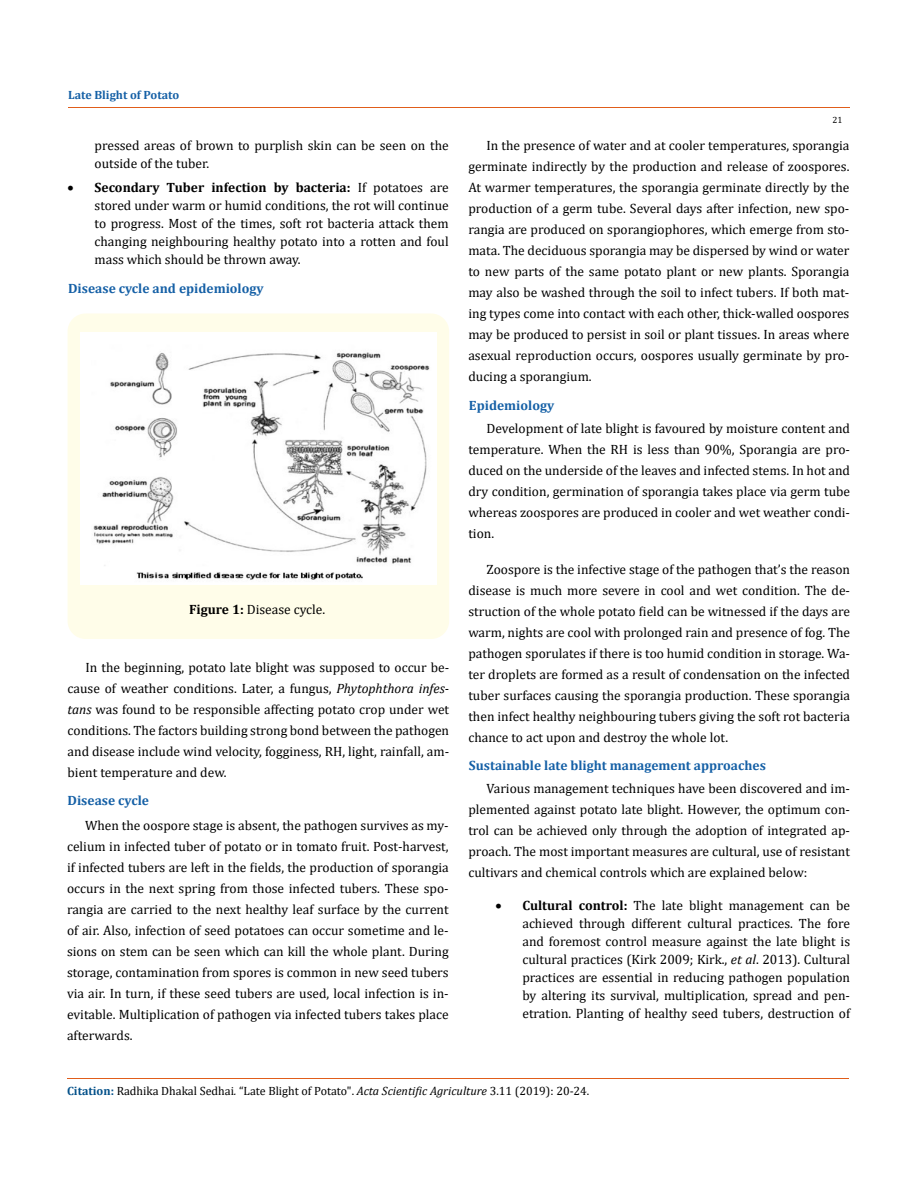
<style>
.page{position:relative;width:917px;height:1188px;background:#fff}
.page>*{position:absolute;margin:0;border:0;box-sizing:border-box;transform-origin:0 0}
.t1{font:13.5px/21px "Cambria";color:#000;text-align:justify}
.t2{font:700 13.5px "Cambria";color:#1560a6}
.t3{font:12px "Cambria";color:#000}
.t4{font:700 12px "Cambria";color:#1560a6}
.t5{font:9px "Cambria";color:#000}
.s1{font-weight:700}
.s2{font-style:italic}
.s3{font-weight:700;color:#035089}
</style>
<div class="page">
<div style="left:68px;top:314px;width:381px;height:325px;background:#fffde9;border-radius:18px"></div>
<img style="left:80px;top:332px;width:356px;height:253px">
<hr style="left:68px;top:108px;width:781px;height:1px;background:#e05d1a">
<hr style="left:67px;top:1079px;width:782px;height:1px;background:#e05d1a">
<p class="t4" style="left:68px;top:87px;width:113px">Late Blight of Potato</p>
<p class="t1" style="left:94px;top:136px;width:355px;line-height:18px">pressed areas of brown to purplish skin can be seen on the outside of the tuber.</p>
<p class="t1" style="left:94px;top:178px;width:356px;line-height:18px;text-indent:-27px">• <span class="s1">Secondary Tuber infection by bacteria:</span> If potatoes are stored under warm or humid conditions, the rot will continue to progress. Most of the times, soft rot bacteria attack them changing neighbouring healthy potato into a rotten and foul mass which should be thrown away.</p>
<p class="t2" style="left:68px;top:279px;width:197px">Disease cycle and epidemiology</p>
<p class="t1" style="left:189px;top:598px;width:138px"><span class="s1">Figure 1:</span> Disease cycle.</p>
<p class="t1" style="left:68px;top:657px;width:383px;text-indent:18px">In the beginning, potato late blight was supposed to occur be&shy;cause of weather conditions. Later, a fungus, <span class="s2">Phytophthora infes&shy;tans</span> was found to be responsible affecting potato crop under wet conditions. The factors building strong bond between the pathogen and disease include wind velocity, fogginess, RH, light, rainfall, am&shy;bient temperature and dew.</p>
<p class="t2" style="left:68px;top:791px;width:83px">Disease cycle</p>
<p class="t1" style="left:67px;top:815px;width:383px;text-indent:18px">When the oospore stage is absent, the pathogen survives as my&shy;celium in infected tuber of potato or in tomato fruit. Post-harvest, if infected tubers are left in the fields, the production of sporangia occurs in the next spring from those infected tubers. These spo&shy;rangia are carried to the next healthy leaf surface by the current of air. Also, infection of seed potatoes can occur sometime and le&shy;sions on stem can be seen which can kill the whole plant. During storage, contamination from spores is common in new seed tubers via air. In turn, if these seed tubers are used, local infection is in&shy;evitable. Multiplication of pathogen via infected tubers takes place afterwards.</p>
<p class="t5" style="left:832px;top:114px;width:11px">21</p>
<p class="t1" style="left:468px;top:135px;width:382px;text-indent:18px">In the presence of water and at cooler temperatures, sporangia germinate indirectly by the production and release of zoospores.<br>At warmer temperatures, the sporangia germinate directly by the production of a germ tube. Several days after infection, new spo&shy;rangia are produced on sporangiophores, which emerge from sto&shy;mata. The deciduous sporangia may be dispersed by wind or water to new parts of the same potato plant or new plants. Sporangia may also be washed through the soil to infect tubers. If both mat&shy;ing types come into contact with each other, thick-walled oospores may be produced to persist in soil or plant tissues. In areas where asexual reproduction occurs, oospores usually germinate by pro&shy;ducing a sporangium.</p>
<p class="t2" style="left:469px;top:395px;width:87px">Epidemiology</p>
<p class="t1" style="left:468px;top:418px;width:383px;text-indent:18px">Development of late blight is favoured by moisture content and temperature. When the RH is less than 90%, Sporangia are pro&shy;duced on the underside of the leaves and infected stems. In hot and dry condition, germination of sporangia takes place via germ tube whereas zoospores are produced in cooler and wet weather condi&shy;tion.</p>
<p class="t1" style="left:468px;top:559px;width:383px;text-indent:18px">Zoospore is the infective stage of the pathogen that’s the reason disease is much more severe in cool and wet condition. The de&shy;struction of the whole potato field can be witnessed if the days are warm, nights are cool with prolonged rain and presence of fog. The pathogen sporulates if there is too humid condition in storage. Wa&shy;ter droplets are formed as a result of condensation on the infected tuber surfaces causing the sporangia production. These sporangia then infect healthy neighbouring tubers giving the soft rot bacteria chance to act upon and destroy the whole lot.</p>
<p class="t2" style="left:469px;top:756px;width:298px">Sustainable late blight management approaches</p>
<p class="t1" style="left:468px;top:778px;width:383px;text-indent:18px">Various management techniques have been discovered and im&shy;plemented against potato late blight. However, the optimum con&shy;trol can be achieved only through the adoption of integrated ap&shy;proach. The most important measures are cultural, use of resistant cultivars and chemical controls which are explained below:</p>
<p class="t1" style="left:522px;top:896px;width:329px;line-height:18px;text-indent:-27px">• <span class="s1">Cultural control:</span> The late blight management can be achieved through different cultural practices. The fore and foremost control measure against the late blight is cultural practices (Kirk 2009; Kirk., <span class="s2">et al</span>. 2013). Cultural practices are essential in reducing pathogen population by altering its survival, multiplication, spread and pen&shy;etration. Planting of healthy seed tubers, destruction of</p>
<p class="t3" style="left:67px;top:1084px;width:524px"><span class="s3">Citation:</span> Radhika Dhakal Sedhai<span class="s2">.</span> “Late Blight of Potato". <span class="s2">Acta Scientific Agriculture</span> 3.11 (2019): 20-24.</p>
</div>
